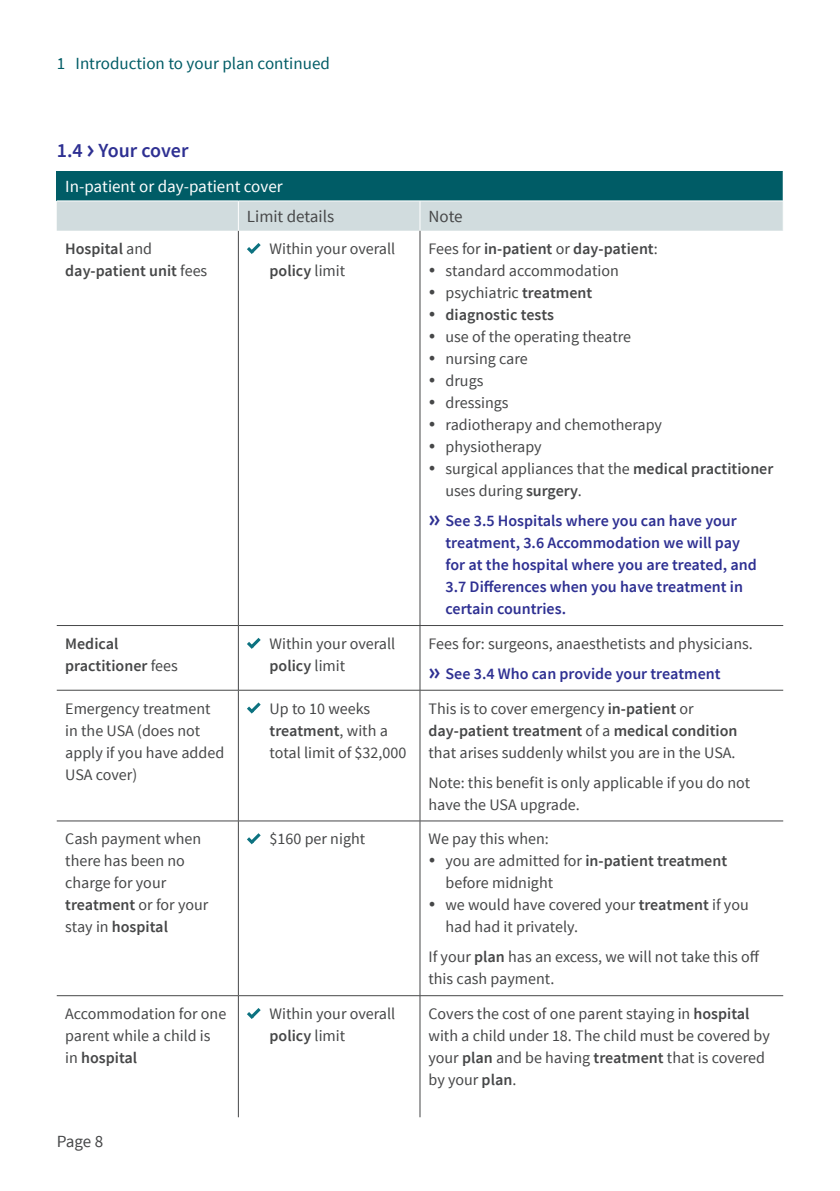
<style>
.page{position:relative;width:840px;height:1191px;background:#fff}
.page>*{position:absolute;margin:0;border:0;box-sizing:border-box;transform-origin:0 0}
.Heading_2___10_Semi{font:600 20px "Source Sans Pro";letter-spacing:-.005em;color:#2e3092}
.t1{font:17px "Source Sans Pro";color:#005c66}
.Heading_4___8_5_Reg{font:17px "Source Sans Pro";color:#fff}
.Heading_4___8_5_Reg-2{font:17px "Source Sans Pro";color:#464748}
.Text___8_Book_Black{font:16px/22px "Source Sans Pro";color:#464748}
.t2{font:600 16px/22px "Source Sans Pro";color:#2e3092}
.Text___8_Book_Black-2{font:600 16px/22px "Source Sans Pro";color:#464748}
.s1{font-family:"Meta Plus Medium Caps";font-weight:400}
.s2{font-weight:400}
.s3{font-weight:600}
.s4{font-family:"Meta Plus Medium Caps";font-weight:400;font-size:22.6px}
</style>
<div class="page">
<div style="left:57px;top:171px;width:725px;height:30px;background:#005c66"></div>
<div style="left:57px;top:202px;width:725px;height:29px;background:#d1dcde"></div>
<hr style="left:57px;top:625px;width:181px;height:1px;background:#464748">
<hr style="left:238px;top:625px;width:182px;height:1px;background:#464748">
<hr style="left:420px;top:625px;width:362px;height:1px;background:#464748">
<hr style="left:57px;top:690px;width:181px;height:1px;background:#464748">
<hr style="left:238px;top:690px;width:182px;height:1px;background:#464748">
<hr style="left:420px;top:690px;width:362px;height:1px;background:#464748">
<hr style="left:57px;top:820px;width:181px;height:1px;background:#464748">
<hr style="left:238px;top:820px;width:182px;height:1px;background:#464748">
<hr style="left:420px;top:820px;width:362px;height:1px;background:#464748">
<hr style="left:57px;top:995px;width:181px;height:1px;background:#464748">
<hr style="left:238px;top:995px;width:182px;height:1px;background:#464748">
<hr style="left:420px;top:995px;width:362px;height:1px;background:#464748">
<hr style="left:238px;top:231px;width:1px;height:394px;background:#464748">
<hr style="left:238px;top:626px;width:1px;height:64px;background:#464748">
<hr style="left:238px;top:690px;width:1px;height:130px;background:#464748">
<hr style="left:238px;top:821px;width:1px;height:174px;background:#464748">
<hr style="left:238px;top:996px;width:1px;height:121px;background:#464748">
<hr style="left:419px;top:231px;width:1px;height:394px;background:#464748">
<hr style="left:419px;top:626px;width:1px;height:64px;background:#464748">
<hr style="left:419px;top:690px;width:1px;height:130px;background:#464748">
<hr style="left:419px;top:821px;width:1px;height:174px;background:#464748">
<hr style="left:419px;top:996px;width:1px;height:121px;background:#464748">
<hr style="left:238px;top:201px;width:1px;height:30px;background:#fff">
<hr style="left:419px;top:201px;width:1px;height:30px;background:#fff">
<svg style="left:247px;top:243px;width:14px;height:11px"></svg>
<svg style="left:247px;top:637px;width:14px;height:12px"></svg>
<svg style="left:247px;top:702px;width:14px;height:12px"></svg>
<svg style="left:247px;top:833px;width:14px;height:12px"></svg>
<svg style="left:247px;top:1008px;width:14px;height:11px"></svg>
<p class="t1" style="left:57px;top:53px;width:274px">1 Introduction to your plan continued</p>
<p class="Heading_2___10_Semi" style="left:57px;top:138px;width:133px">1.4 <span class="s1">&gt;</span> Your cover</p>
<p class="Heading_4___8_5_Reg" style="left:65px;top:176px;width:219px">In-patient or day-patient cover</p>
<p class="Heading_4___8_5_Reg-2" style="left:247px;top:206px;width:89px">Limit details</p>
<p class="Heading_4___8_5_Reg-2" style="left:428px;top:206px;width:36px">Note</p>
<p class="Text___8_Book_Black-2" style="left:65px;top:238px;width:143px">Hospital <span class="s2">and </span>day-patient unit <span class="s2">fees</span></p>
<p class="Text___8_Book_Black" style="left:269px;top:238px;width:127px">Within your overall <span class="s3">policy</span> limit</p>
<p class="Text___8_Book_Black-2" style="left:428px;top:238px;width:230px"><span class="s2">Fees for</span> in-patient <span class="s2">or</span> day-patient<span class="s2">:</span></p>
<p class="Text___8_Book_Black" style="left:445px;top:260px;width:175px">standard accommodation</p>
<p class="Text___8_Book_Black" style="left:445px;top:282px;width:148px">psychiatric <span class="s3">treatment</span></p>
<p class="Text___8_Book_Black-2" style="left:445px;top:304px;width:110px">diagnostic tests</p>
<p class="Text___8_Book_Black" style="left:445px;top:326px;width:187px">use of the operating theatre</p>
<p class="Text___8_Book_Black" style="left:445px;top:348px;width:84px">nursing care</p>
<p class="Text___8_Book_Black" style="left:445px;top:370px;width:39px">drugs</p>
<p class="Text___8_Book_Black" style="left:445px;top:392px;width:65px">dressings</p>
<p class="Text___8_Book_Black" style="left:445px;top:414px;width:218px">radiotherapy and chemotherapy</p>
<p class="Text___8_Book_Black" style="left:445px;top:436px;width:98px">physiotherapy</p>
<p class="Text___8_Book_Black" style="left:445px;top:458px;width:329px">surgical appliances that the <span class="s3">medical practitioner </span>uses during <span class="s3">surgery</span>.</p>
<p class="t2" style="left:445px;top:510px;width:312px;text-indent:-17px"><span class="s4">»</span> See 3.5 Hospitals where you can have your treatment, 3.6 Accommodation we will pay for at the hospital where you are treated, and 3.7 Differences when you have treatment in certain countries.</p>
<p class="Text___8_Book_Black-2" style="left:65px;top:633px;width:114px">Medical practitioner <span class="s2">fees</span></p>
<p class="Text___8_Book_Black" style="left:269px;top:633px;width:127px">Within your overall <span class="s3">policy</span> limit</p>
<p class="Text___8_Book_Black" style="left:428px;top:633px;width:325px">Fees for: surgeons, anaesthetists and physicians.</p>
<p class="t2" style="left:428px;top:663px;width:293px"><span class="s4">»</span> See 3.4 Who can provide your treatment</p>
<p class="Text___8_Book_Black" style="left:65px;top:697px;width:160px">Emergency treatment in the USA (does not apply if you have added<br>USA cover)</p>
<p class="Text___8_Book_Black" style="left:269px;top:697px;width:138px">Up to 10 weeks <span class="s3">treatment</span>, with a total limit of $32,000</p>
<p class="Text___8_Book_Black" style="left:428px;top:697px;width:310px">This is to cover emergency <span class="s3">in-patient</span> or <span class="s3">day-patient treatment</span> of a <span class="s3">medical condition </span>that arises suddenly whilst you are in the USA.</p>
<p class="Text___8_Book_Black" style="left:428px;top:771px;width:323px">Note: this benefit is only applicable if you do not have the USA upgrade.</p>
<p class="Text___8_Book_Black" style="left:65px;top:828px;width:144px">Cash payment when there has been no charge for your <span class="s3">treatment</span> or for your stay in <span class="s3">hospital</span></p>
<p class="Text___8_Book_Black" style="left:269px;top:828px;width:97px">$160 per night</p>
<p class="Text___8_Book_Black" style="left:428px;top:828px;width:122px">We pay this when:</p>
<p class="Text___8_Book_Black" style="left:445px;top:850px;width:283px">you are admitted for <span class="s3">in-patient treatment </span>before midnight</p>
<p class="Text___8_Book_Black" style="left:445px;top:894px;width:304px">we would have covered your <span class="s3">treatment</span> if you had had it privately.</p>
<p class="Text___8_Book_Black" style="left:428px;top:946px;width:332px">If your <span class="s3">plan</span> has an excess, we will not take this off this cash payment.</p>
<p class="Text___8_Book_Black" style="left:65px;top:1003px;width:162px">Accommodation for one parent while a child is in <span class="s3">hospital</span></p>
<p class="Text___8_Book_Black" style="left:269px;top:1003px;width:127px">Within your overall <span class="s3">policy</span> limit</p>
<p class="Text___8_Book_Black" style="left:428px;top:1003px;width:343px">Covers the cost of one parent staying in <span class="s3">hospital </span>with a child under 18. The child must be covered by your <span class="s3">plan</span> and be having <span class="s3">treatment</span> that is covered by your <span class="s3">plan</span>.</p>
<p class="Heading_4___8_5_Reg-2" style="left:57px;top:1130px;width:48px">Page 8</p>
</div>
